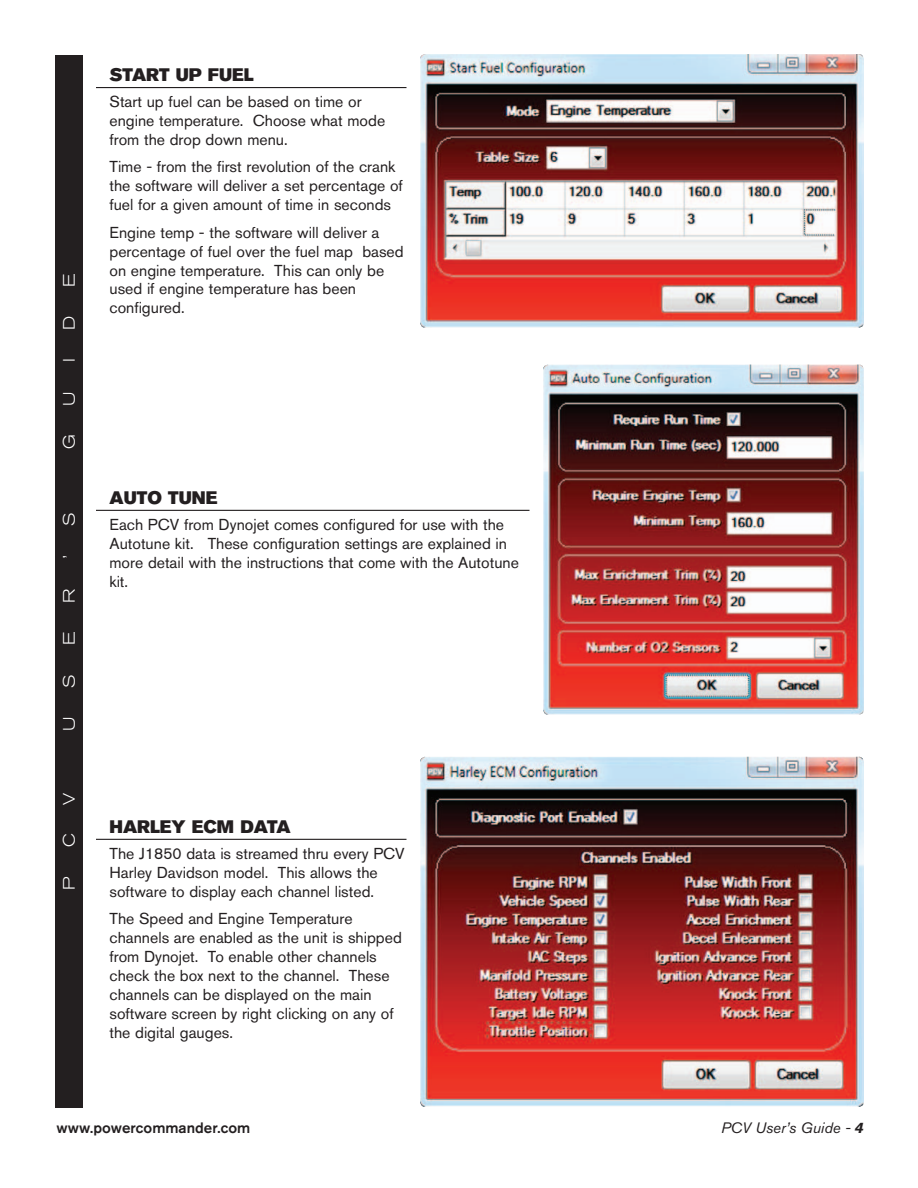
<style>
.page{position:relative;width:918px;height:1188px;background:#fff}
.page>*{position:absolute;margin:0;border:0;box-sizing:border-box;transform-origin:0 0}
.graphic_Head{font:18px "Akzidenz Grotesk BQ Super";color:#231f20}
.t1{font:300 expanded 16.5px "Akzidenz Grotesk BQ";color:#fff}
.graphic_Text{font:15.75px/18.9px "Akzidenz Grotesk BQ";color:#231f20}
.t2{font:500 15px "Akzidenz Grotesk BQ";color:#231f20}
.t3{font:italic 15px "Akzidenz Grotesk BQ";color:#231f20}
.s1{font-weight:700}
</style>
<div class="page">
<div style="left:55px;top:55px;width:27px;height:1053px;background:#231f20"></div>
<img style="left:420px;top:54px;width:444px;height:274px">
<hr style="left:96px;top:87px;width:310px;height:1px;background:#231f20">
<img style="left:420px;top:757px;width:444px;height:350px">
<hr style="left:96px;top:839px;width:310px;height:1px;background:#231f20">
<img style="left:543px;top:364px;width:321px;height:351px">
<hr style="left:96px;top:510px;width:434px;height:1px;background:#231f20">
<p class="t1" style="left:60px;top:287px;width:15px;rotate:-90deg">E</p>
<p class="t1" style="left:60px;top:330px;width:16px;rotate:-90deg">D</p>
<p class="t1" style="left:60px;top:362px;width:5px;rotate:-90deg">I</p>
<p class="t1" style="left:60px;top:406px;width:16px;rotate:-90deg">U</p>
<p class="t1" style="left:60px;top:449px;width:16px;rotate:-90deg">G</p>
<p class="t1" style="left:60px;top:526px;width:15px;rotate:-90deg">S</p>
<p class="t1" style="left:60px;top:559px;width:6px;rotate:-90deg">’</p>
<p class="t1" style="left:60px;top:603px;width:16px;rotate:-90deg">R</p>
<p class="t1" style="left:60px;top:645px;width:15px;rotate:-90deg">E</p>
<p class="t1" style="left:60px;top:688px;width:15px;rotate:-90deg">S</p>
<p class="t1" style="left:60px;top:731px;width:16px;rotate:-90deg">U</p>
<p class="t1" style="left:60px;top:805px;width:13px;rotate:-90deg">V</p>
<p class="t1" style="left:60px;top:847px;width:15px;rotate:-90deg">C</p>
<p class="t1" style="left:60px;top:890px;width:15px;rotate:-90deg">P</p>
<p class="graphic_Head" style="left:110px;top:65px;width:146px">START UP FUEL</p>
<p class="graphic_Text" style="left:110px;top:92px;width:277px">Start up fuel can be based on time or engine temperature. Choose what mode from the drop down menu.</p>
<p class="graphic_Text" style="left:110px;top:157px;width:295px">Time - from the first revolution of the crank the software will deliver a set percentage of fuel for a given amount of time in seconds</p>
<p class="graphic_Text" style="left:110px;top:223px;width:296px">Engine temp - the software will deliver a percentage of fuel over the fuel map based on engine temperature. This can only be used if engine temperature has been configured.</p>
<p class="graphic_Head" style="left:110px;top:487px;width:109px">AUTO TUNE</p>
<p class="graphic_Text" style="left:110px;top:515px;width:411px">Each PCV from Dynojet comes configured for use with the Autotune kit. These configuration settings are explained in more detail with the instructions that come with the Autotune kit.</p>
<p class="graphic_Head" style="left:110px;top:816px;width:183px">HARLEY ECM DATA</p>
<p class="graphic_Text" style="left:110px;top:844px;width:297px">The J1850 data is streamed thru every PCV<br>Harley Davidson model. This allows the software to display each channel listed.</p>
<p class="graphic_Text" style="left:110px;top:909px;width:294px">The Speed and Engine Temperature channels are enabled as the unit is shipped from Dynojet. To enable other channels check the box next to the channel. These channels can be displayed on the main software screen by right clicking on any of the digital gauges.</p>
<p class="t2" style="left:57px;top:1119px;width:195px">www.powercommander.com</p>
<p class="t3" style="left:721px;top:1119px;width:144px">PCV User’s Guide - <span class="s1">4</span></p>
</div>
